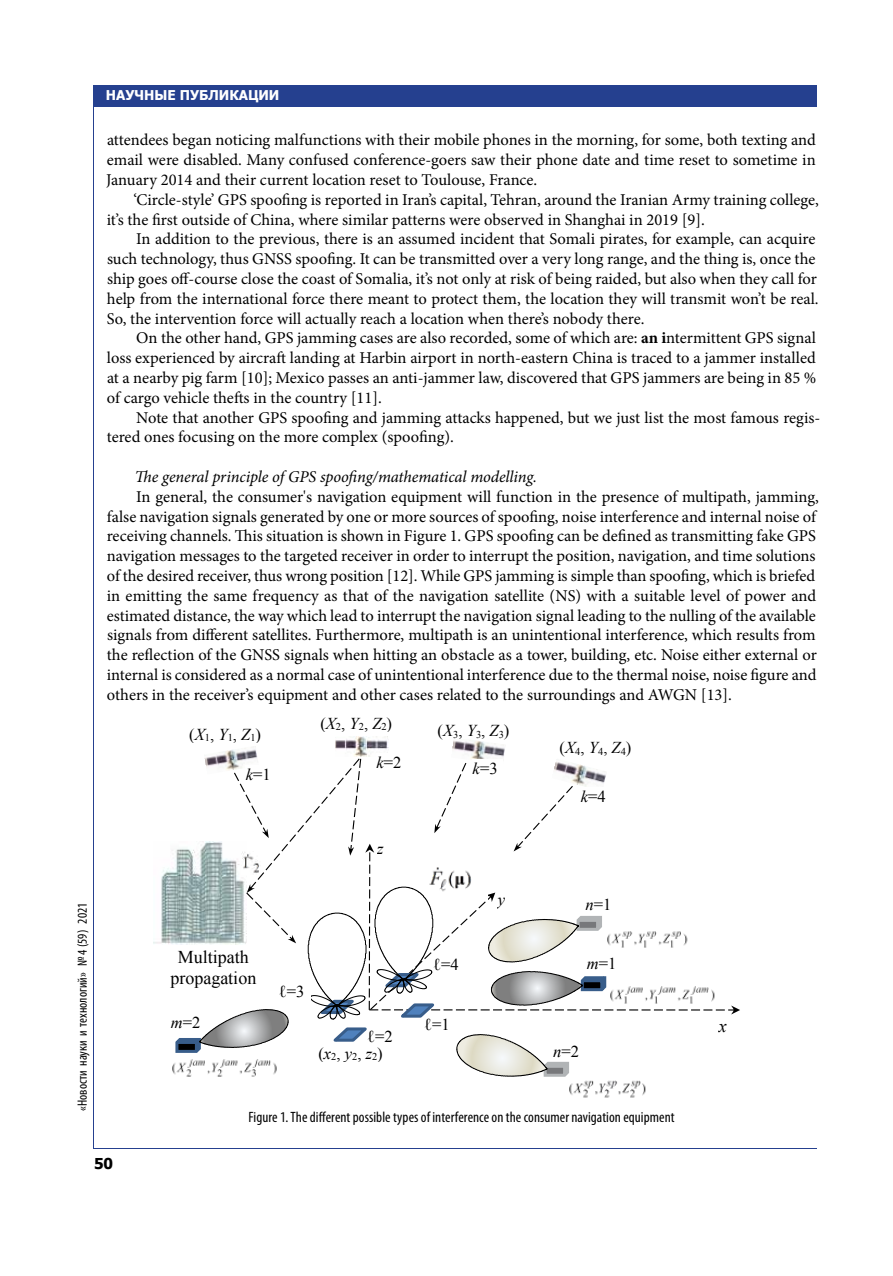
<style>
.page{position:relative;width:893px;height:1276px;background:#fff}
.page>*{position:absolute;margin:0;border:0;box-sizing:border-box;transform-origin:0 0}
.t1{font:18px/20.7px "Times New Roman";color:#000;text-align:center}
.t2{font:italic 18px "Times New Roman";color:#000}
.t3{font:16.65px "Times New Roman";color:#000}
.t4{font:16.5px/19.8px "Minion Pro";color:#000}
.t5{font:16.5px "Times New Roman";color:#000}
.t6{font:italic 16.5px "Minion Pro";letter-spacing:-.005em;color:#000}
.t7{font:italic 16.5px "Times New Roman";color:#000}
.t8{font:condensed 15px "Myriad Pro";letter-spacing:.005em;color:#000}
.t9{font:700 15px "Tahoma";color:#000}
.t10{font:condensed 13.5px "Myriad Pro";color:#000}
.t11{font:700 13.5px "Tahoma";color:#fff}
.s1{font-weight:700}
.s2{font-style:italic}
</style>
<div class="page">
<div style="left:94px;top:85px;width:722px;height:21px;background:#25408f"></div>
<hr style="left:94px;top:1147px;width:722px;height:1px;background:#25408f">
<hr style="left:94px;top:85px;width:1px;height:1063px;background:#25408f">
<img style="left:205px;top:746px;width:53px;height:12px">
<img style="left:336px;top:736px;width:52px;height:21px">
<img style="left:452px;top:740px;width:53px;height:18px">
<img style="left:569px;top:1080px;width:77px;height:18px">
<img style="left:153px;top:850px;width:20px;height:94px">
<img style="left:376px;top:753px;width:12px;height:4px">
<svg style="left:173px;top:758px;width:567px;height:319px"></svg>
<img style="left:427px;top:864px;width:60px;height:35px">
<p class="t11" style="left:106px;top:85px;width:175px">Научные публикации</p>
<p class="t4" style="left:106px;top:130px;width:711px;text-align:justify">attendees began noticing malfunctions with their mobile phones in the morning, for some, both texting and email were disabled. Many confused conference-goers saw their phone date and time reset to sometime in January 2014 and their current location reset to Toulouse, France.</p>
<p class="t4" style="left:107px;top:190px;width:714px;text-indent:27px">‘Circle-style’ GPS spoofing is reported in Iran’s capital, Tehran, around the Iranian Army training college, it’s the first outside of China, where similar patterns were observed in Shanghai in 2019 [9].</p>
<p class="t4" style="left:107px;top:229px;width:713px;text-indent:29px">In addition to the previous, there is an assumed incident that Somali pirates, for example, can acquire such technology, thus GNSS spoofing. It can be transmitted over a very long range, and the thing is, once the ship goes off-course close the coast of Somalia, it’s not only at risk of being raided, but also when they call for help from the international force there meant to protect them, the location they will transmit won’t be real.<br>So, the intervention force will actually reach a location when there’s nobody there.</p>
<p class="t4" style="left:107px;top:328px;width:711px;text-align:justify;text-indent:30px">On the other hand, GPS jamming cases are also recorded, some of which are: <span class="s1">аn i</span>ntermittent GPS signal loss experienced by aircraft landing at Harbin airport in north-eastern China is traced to a jammer installed at a nearby pig farm [10]; Mexico passes an anti-jammer law, discovered that GPS jammers are being in 85 % of cargo vehicle thefts in the country [11].</p>
<p class="t4" style="left:107px;top:407px;width:715px;text-indent:30px">Note that another GPS spoofing and jamming attacks happened, but we just list the most famous regis&shy;tered ones focusing on the more complex (spoofing).</p>
<p class="t6" style="left:135px;top:465px;width:404px">The general principle of GPS spoofing/mathematical modelling.</p>
<p class="t4" style="left:107px;top:487px;width:714px;text-indent:29px">In general, the consumer's navigation equipment will function in the presence of multipath, jamming, false navigation signals generated by one or more sources of spoofing, noise interference and internal noise of receiving channels. This situation is shown in Figure 1. GPS spoofing can be defined as transmitting fake GPS navigation messages to the targeted receiver in order to interrupt the position, navigation, and time solutions of the desired receiver, thus wrong position [12]. While GPS jamming is simple than spoofing, which is briefed in emitting the same frequency as that of the navigation satellite (NS) with a suitable level of power and estimated distance, the way which lead to interrupt the navigation signal leading to the nulling of the available signals from different satellites. Furthermore, multipath is an unintentional interference, which results from the reflection of the GNSS signals when hitting an obstacle as a tower, building, etc. Noise either external or internal is considered as a normal case of unintentional interference due to the thermal noise, noise figure and others in the receiver’s equipment and other cases related to the surroundings and AWGN [13].</p>
<p class="t10" style="left:74px;top:1111px;width:209px;rotate:-90deg">«Новости науки и технологий» № 4 (59) 2021</p>
<p class="t9" style="left:94px;top:1153px;width:21px">50</p>
<p class="t3" style="left:189px;top:723px;width:73px">(<span class="s2">X</span><sub>1</sub>, <span class="s2">Y</span><sub>1</sub>, <span class="s2">Z</span><sub>1</sub>)</p>
<p class="t5" style="left:246px;top:763px;width:27px"><span class="s2">k</span>=1</p>
<p class="t5" style="left:320px;top:712px;width:73px">(<span class="s2">X</span><sub>2</sub>, <span class="s2">Y</span><sub>2</sub>, <span class="s2">Z</span><sub>2</sub>)</p>
<p class="t3" style="left:437px;top:719px;width:73px">(<span class="s2">X</span><sub>3</sub>, <span class="s2">Y</span><sub>3</sub>, <span class="s2">Z</span><sub>3</sub>)</p>
<p class="t5" style="left:376px;top:751px;width:27px"><span class="s2">k</span>=2</p>
<p class="t5" style="left:473px;top:757px;width:27px"><span class="s2">k</span>=3</p>
<p class="t7" style="left:377px;top:836px;width:8px">z</p>
<p class="t7" style="left:498px;top:888px;width:9px">y</p>
<p class="t5" style="left:560px;top:736px;width:73px">(<span class="s2">X</span><sub>4</sub>, <span class="s2">Y</span><sub>4</sub>, <span class="s2">Z</span><sub>4</sub>)</p>
<p class="t5" style="left:581px;top:785px;width:27px"><span class="s2">k</span>=4</p>
<p class="t5" style="left:585px;top:893px;width:27px"><span class="s2">n</span>=1</p>
<p class="t1" style="left:171px;top:946px;width:87px">Multipath propagation</p>
<p class="t5" style="left:587px;top:952px;width:31px"><span class="s2">m</span>=1</p>
<p class="t5" style="left:433px;top:953px;width:27px">ℓ=4</p>
<p class="t3" style="left:279px;top:980px;width:27px">ℓ=3</p>
<p class="t5" style="left:171px;top:1011px;width:31px"><span class="s2">m</span>=2</p>
<p class="t5" style="left:367px;top:1025px;width:27px">ℓ=2</p>
<p class="t5" style="left:318px;top:1042px;width:66px">(<span class="s2">x</span><sub>2</sub>, <span class="s2">y</span><sub>2</sub>, <span class="s2">z</span><sub>2</sub>)</p>
<p class="t5" style="left:424px;top:1013px;width:27px">ℓ=1</p>
<p class="t2" style="left:719px;top:1013px;width:9px">x</p>
<p class="t5" style="left:553px;top:1040px;width:27px"><span class="s2">n</span>=2</p>
<p class="t8" style="left:248px;top:1107px;width:428px">Figure 1. The different possible types of interference on the consumer navigation equipment</p>
</div>
